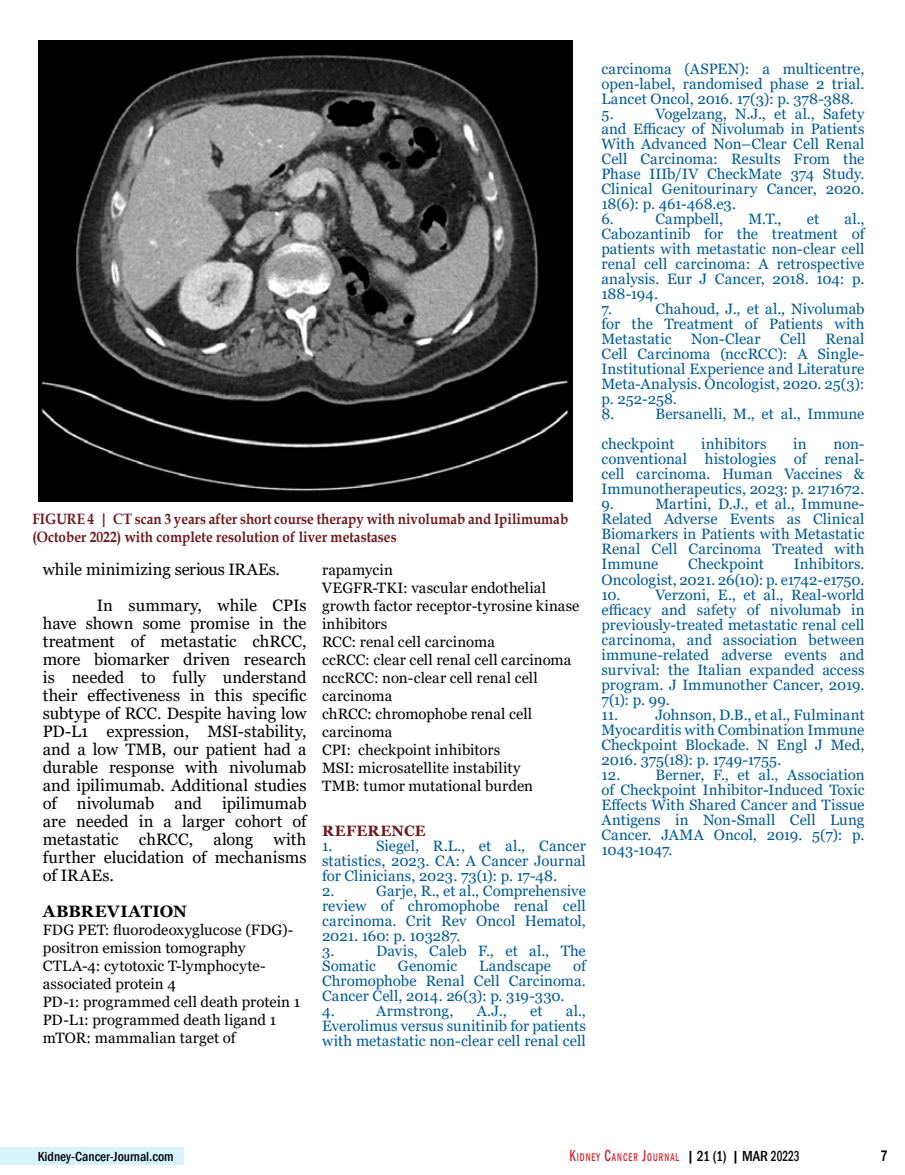
<style>
.page{position:relative;width:905px;height:1175px;background:#fff}
.page>*{position:absolute;margin:0;border:0;box-sizing:border-box;transform-origin:0 0}
.t1{font:16.5px/18px "Georgia";letter-spacing:.005em;color:#000}
.t2{font:700 16.5px "Georgia";letter-spacing:.025em;color:#000}
.t3{font:15px/15px "Georgia";letter-spacing:.005em;color:#005a94}
.t4{font:15px/18px "Georgia";letter-spacing:.005em;color:#000}
.t5{font:700 15px/18px "Book Antiqua";color:#6d191b;scale:.9 1}
.t6{font:700 15px "Georgia";letter-spacing:.02em;color:#6d191b}
.t7{font:700 15px "Arial Narrow";color:#000}
.t8{font:500 condensed 13.5px "Franklin Gothic";color:#000}
.t9{font:500 condensed 11.55px "Franklin Gothic";letter-spacing:.115em;color:#d2232a;scale:.75 1}
.s1{font-size:16.5px}
.s2{font-size:15px;color:#000}
</style>
<div class="page">
<div style="left:0;top:1147px;width:184px;height:17px;background:#d7f3fd"></div>
<img style="left:39px;top:40px;width:533px;height:462px">
<p class="t5" style="left:32px;top:510px;width:597px">FIGURE 4 | CT scan 3 years after short course therapy with nivolumab and Ipilimumab (October 2022) with complete resolution of liver metastases</p>
<p class="t1" style="left:97px;top:552px;width:211px;line-height:36px;text-indent:-54px">while minimizing serious IRAEs.<br>In summary, while CPIs</p>
<p class="t1" style="left:43px;top:615px;width:265px;text-align:justify">have shown some promise in the treatment of metastatic chRCC, more biomarker driven research is needed to fully understand their effectiveness in this specific subtype of RCC. Despite having low PD-L1 expression, MSI-stability, and a low TMB, our patient had a durable response with nivolumab and ipilimumab. Additional studies of nivolumab and ipilimumab are needed in a larger cohort of metastatic chRCC, along with further elucidation of mechanisms of IRAEs.</p>
<p class="t2" style="left:43px;top:901px;width:145px">ABBREVIATION</p>
<p class="t4" style="left:43px;top:921px;width:259px">FDG PET: fluorodeoxyglucose (FDG)- positron emission tomography<br>CTLA-4: cytotoxic T-lymphocyte&shy;associated protein 4<br>PD-1: programmed cell death protein 1<br>PD-L1: programmed death ligand 1 mTOR: mammalian target of</p>
<p class="t4" style="left:322px;top:561px;width:259px">rapamycin<br>VEGFR-TKI: vascular endothelial growth factor receptor-tyrosine kinase inhibitors<br>RCC: renal cell carcinoma<br>ccRCC: clear cell renal cell carcinoma nccRCC: non-clear cell renal cell carcinoma<br>chRCC: chromophobe renal cell carcinoma<br>CPI: checkpoint inhibitors<br>MSI: microsatellite instability<br>TMB: tumor mutational burden</p>
<p class="t6" style="left:322px;top:821px;width:105px">REFERENCE</p>
<p class="t3" style="left:322px;top:839px;width:12px">1.</p>
<p class="t3" style="left:322px;top:839px;width:265px;text-indent:54px">Siegel, R.L., et al., Cancer statistics, 2023. CA: A Cancer Journal for Clinicians, 2023. 73(1): p. 17-48.<br>2.</p>
<p class="t3" style="left:322px;top:884px;width:265px;text-indent:54px">Garje, R., et al., Comprehensive review of chromophobe renal cell carcinoma. Crit Rev Oncol Hematol,<br>2021. 160: p. 103287.<br>3.</p>
<p class="t3" style="left:376px;top:944px;width:211px">Davis, Caleb F., et al., The</p>
<p class="t3" style="left:322px;top:959px;width:265px;text-indent:251px">of<br>Chromophobe Renal Cell Carcinoma.<br>Cancer Cell, 2014. 26(3): p. 319-330.<br>4.</p>
<p class="t3" style="left:322px;top:959px;width:55px">Somatic</p>
<p class="t3" style="left:398px;top:959px;width:61px">Genomic</p>
<p class="t3" style="left:479px;top:959px;width:73px">Landscape</p>
<p class="t3" style="left:322px;top:1004px;width:265px;text-align:justify;text-indent:244px">al., Everolimus versus sunitinib for patients with metastatic non-clear cell renal cell</p>
<p class="t3" style="left:376px;top:1004px;width:79px">Armstrong,</p>
<p class="t3" style="left:476px;top:1004px;width:32px">A.J.,</p>
<p class="t3" style="left:530px;top:1004px;width:14px">et</p>
<p class="t3" style="left:601px;top:62px;width:264px">carcinoma (ASPEN): a multicentre, open-label, randomised phase 2 trial.<br>Lancet Oncol, 2016. 17(3): p. 378-388.<br>5.</p>
<p class="t3" style="left:601px;top:107px;width:264px;text-indent:54px">Vogelzang, N.J., et al., Safety and Efficacy of Nivolumab in Patients<br>With Advanced Non–Clear Cell Renal<br>Cell Carcinoma: Results From the<br>Phase IIIb/IV CheckMate 374 Study.<br>Clinical Genitourinary Cancer, 2020.<br>18(6): p. 461-468.e3.<br>6.</p>
<p class="t3" style="left:601px;top:212px;width:264px;text-indent:243px">al.,<br>Cabozantinib for the treatment of patients with metastatic non-clear cell renal cell carcinoma: A retrospective analysis. Eur J Cancer, 2018. 104: p.<br>188-194.<br>7.</p>
<p class="t3" style="left:655px;top:212px;width:69px">Campbell,</p>
<p class="t3" style="left:748px;top:212px;width:35px">M.T.,</p>
<p class="t3" style="left:806px;top:212px;width:14px">et</p>
<p class="t3" style="left:601px;top:302px;width:264px;text-align:justify;text-indent:54px">Chahoud, J., et al., Nivolumab for the Treatment of Patients with Metastatic</p>
<p class="t3" style="left:601px;top:332px;width:264px;text-indent:224px">Renal<br>Cell Carcinoma (nccRCC): A Single-<br>Institutional Experience and Literature<br>Meta-Analysis. Oncologist, 2020. 25(3): p. 252-258.<br>8.</p>
<p class="t3" style="left:691px;top:332px;width:71px">Non-Clear</p>
<p class="t3" style="left:780px;top:332px;width:27px">Cell</p>
<p class="t3" style="left:601px;top:399px;width:264px;line-height:30px;text-indent:54px">Bersanelli, M., et al., Immune checkpoint</p>
<p class="t3" style="left:701px;top:437px;width:67px">inhibitors</p>
<p class="t3" style="left:793px;top:437px;width:15px">in</p>
<p class="t3" style="left:601px;top:437px;width:264px;text-align:justify;text-indent:232px">non&shy;conventional histologies of renal&shy;cell carcinoma. Human Vaccines &amp; Immunotherapeutics, 2023: p. 2171672.<br>9.</p>
<p class="t3" style="left:601px;top:497px;width:264px;text-align:justify;text-indent:54px">Martini, D.J., et al., Immune-Related Adverse Events as Clinical Biomarkers in Patients with Metastatic Renal Cell Carcinoma Treated with Immune</p>
<p class="t3" style="left:601px;top:557px;width:264px;text-align:right">Inhibitors.<br>Oncologist, 2021. 26(10): p. e1742-e1750.</p>
<p class="t3" style="left:601px;top:587px;width:264px">10. Verzoni, E., et al., Real-world efficacy and safety of nivolumab in previously-treated metastatic renal cell carcinoma, and association between immune-related adverse events and survival: the Italian expanded access program. J Immunother Cancer, 2019.<br>7(1): p. 99.<br>11.</p>
<p class="t3" style="left:688px;top:557px;width:77px">Checkpoint</p>
<p class="t3" style="left:601px;top:707px;width:264px;text-align:justify;text-indent:54px">Johnson, D.B., et al., Fulminant Myocarditis with Combination Immune Checkpoint Blockade. N Engl J Med, 2016. 375(18): p. 1749-1755.</p>
<p class="t3" style="left:601px;top:767px;width:264px;text-align:justify">12. Berner, F., et al., Association of Checkpoint Inhibitor-Induced Toxic Effects With Shared Cancer and Tissue Antigens in Non-Small Cell Lung Cancer. JAMA Oncol, 2019. 5(7): p.<br>1043-1047.</p>
<p class="t8" style="left:38px;top:1147px;width:137px">Kidney-Cancer-Journal.com</p>
<p class="t9" style="left:569px;top:1149px;width:308px"><span class="s1">K</span>IDNEY <span class="s1">C</span>ANCER <span class="s1">J</span>OURNAL <span class="s2">| 21 (1) | MAR 20223</span></p>
<p class="t7" style="left:880px;top:1144px;width:8px">7</p>
</div>
